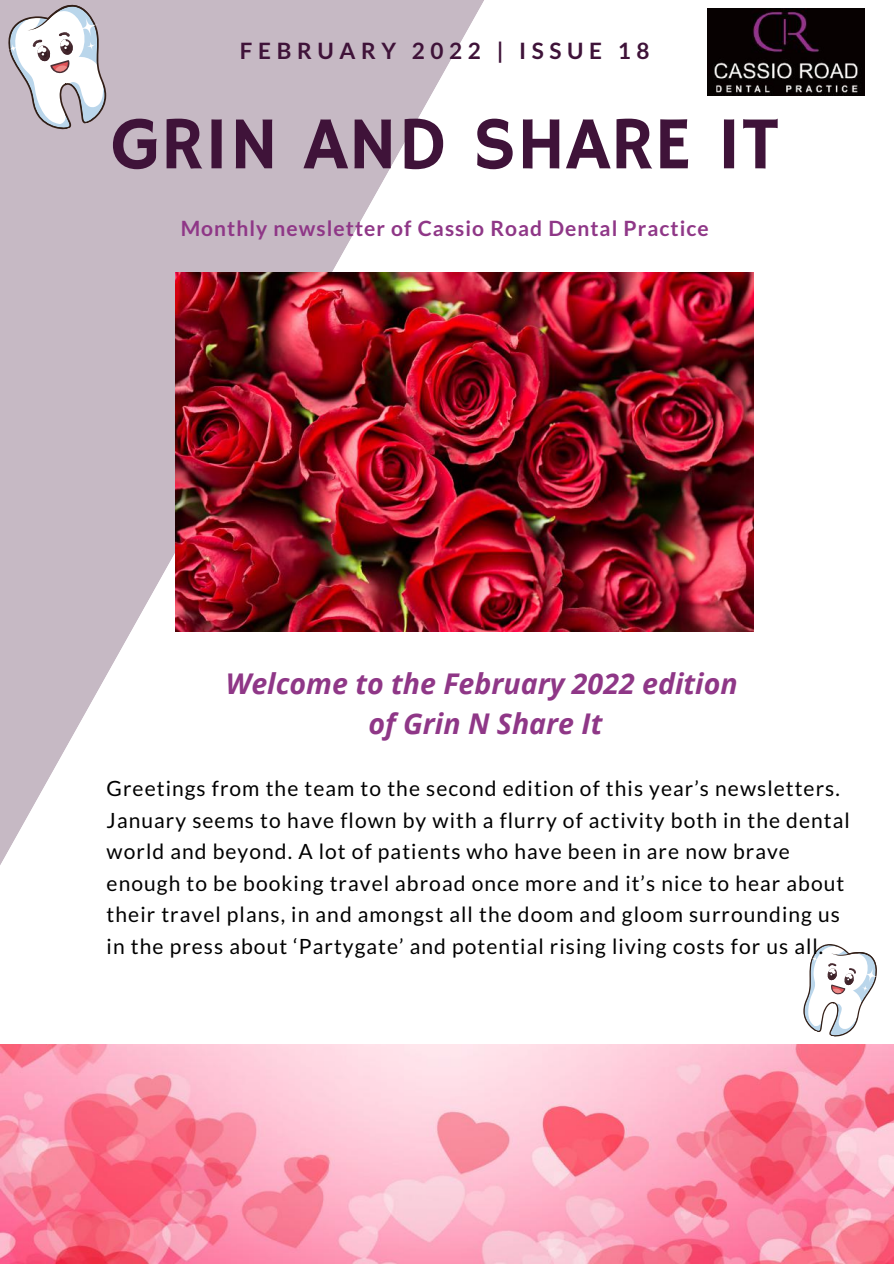
<style>
.page{position:relative;width:894px;height:1264px;background:#fff}
.page>*{position:absolute;margin:0;border:0;box-sizing:border-box;transform-origin:0 0}
.t1{font:75px "Hammersmith One";color:#3f1339}
.t2{font:italic 700 28.5px/39.5px "Open Sans";color:#8f3787;text-align:center}
.t3{font:700 22.5px "Lato";letter-spacing:.25em;color:#3f1339}
.t4{font:21px/31.5px "Lato";letter-spacing:.05em;color:#000}
.t5{font:700 21px "Lato";letter-spacing:.05em;color:#8f3787}
</style>
<div class="page">
<svg style="left:0;top:0;width:484px;height:865px;fill:#c6b9c4"></svg>
<img style="left:707px;top:9px;width:157px;height:86px">
<img style="left:0;top:1044px;width:893px;height:219px">
<svg style="left:803px;top:944px;width:74px;height:93px"></svg>
<svg style="left:863px;top:967px;width:15px;height:15px"></svg>
<svg style="left:861px;top:984px;width:7px;height:8px"></svg>
<svg style="left:811px;top:955px;width:7px;height:7px"></svg>
<img style="left:175px;top:272px;width:578px;height:360px">
<svg style="left:0;top:0;width:121px;height:138px"></svg>
<svg style="left:78px;top:17px;width:20px;height:20px"></svg>
<svg style="left:86px;top:41px;width:10px;height:10px"></svg>
<svg style="left:8px;top:43px;width:10px;height:10px"></svg>
<p class="t3" style="left:240px;top:37px;width:411px">FEBRUARY 2022 | ISSUE 18</p>
<h1 class="t1" style="left:110px;top:101px;width:670px">GRIN AND SHARE IT</h1>
<p class="t5" style="left:181px;top:215px;width:529px">Monthly newsletter of Cassio Road Dental Practice</p>
<h2 class="t2" style="left:226px;top:663px;width:513px">Welcome to the February 2022 edition of Grin N Share It</h2>
<p class="t4" style="left:107px;top:772px;width:744px">Greetings from the team to the second edition of this year’s newsletters.<br>January seems to have flown by with a flurry of activity both in the dental world and beyond. A lot of patients who have been in are now brave enough to be booking travel abroad once more and it’s nice to hear about their travel plans, in and amongst all the doom and gloom surrounding us in the press about ‘Partygate’ and potential rising living costs for us all.</p>
</div>
